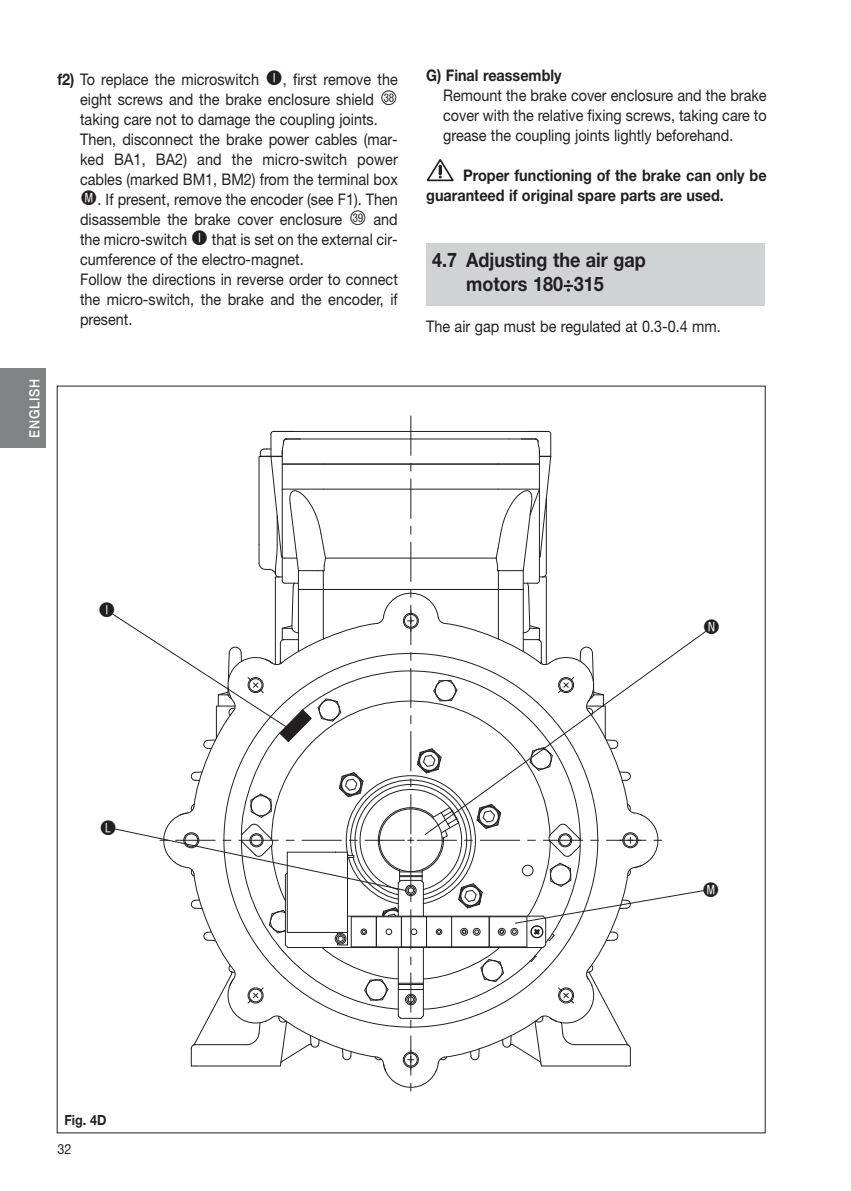
<style>
.page{position:relative;width:851px;height:1191px;background:#fff}
.page>*{position:absolute;margin:0;border:0;box-sizing:border-box;transform-origin:0 0}
.t1{font:700 20px/24px "Helvetica Neue";color:#231f20;text-align:center;scale:.9 1}
.t2{font:20px "Circle Frame Neg";color:#231f20}
.t3{font:16px/20px "Helvetica Neue";color:#231f20;scale:.9 1}
.t4{font:700 16px/20px "Helvetica Neue";color:#231f20;scale:.9 1}
.t5{font:500 14px "Helvetica Neue";letter-spacing:.055em;color:#fff;scale:.9 1}
.t6{font:700 14px "Helvetica Neue";color:#231f20;scale:.9 1}
.t7{font:14px "Helvetica Neue";color:#231f20;scale:.9 1}
.s1{font-weight:700}
.s2{font-family:"Circle Frame Neg";font-size:20px}
.s3{font-family:"Circle Frame";font-size:20px}
</style>
<div class="page">
<div style="left:0;top:369px;width:45px;height:79px;background:#808285"></div>
<div style="left:426px;top:243px;width:339px;height:62px;background:#d1d2d4"></div>
<svg style="left:426px;top:159px;width:28px;height:22px"></svg>
<svg style="left:112px;top:415px;width:592px;height:677px"></svg>
<p class="t3" style="left:80px;top:71px;width:354px;text-indent:-23px"><span class="s1">f2)</span> To replace the microswitch <span class="s2">I</span>, first remove the eight screws and the brake enclosure shield <span class="s3">ds </span>taking care not to damage the coupling joints.<br>Then, disconnect the brake power cables (mar&shy;ked BA1, BA2) and the micro-switch power cables (marked BM1, BM2) from the terminal box <span class="s2">M</span>. If present, remove the encoder (see F1). Then disassemble the brake cover enclosure <span class="s3">dt</span> and the micro-switch <span class="s2">I</span> that is set on the external cir&shy;cumference of the electro-magnet.<br>Follow the directions in reverse order to connect the micro-switch, the brake and the encoder, if present.</p>
<p class="t4" style="left:426px;top:67px;width:152px">G) Final reassembly</p>
<p class="t3" style="left:443px;top:87px;width:361px;text-align:justify">Remount the brake cover enclosure and the brake cover with the relative fixing screws, taking care to grease the coupling joints lightly beforehand.</p>
<p class="t4" style="left:426px;top:167px;width:380px;text-indent:37px">Proper functioning of the brake can only be guaranteed if original spare parts are used.</p>
<p class="t1" style="left:432px;top:250px;width:239px">4.7 Adjusting the air gap motors 180÷315</p>
<p class="t3" style="left:426px;top:317px;width:329px">The air gap must be regulated at 0.3-0.4 mm.</p>
<p class="t5" style="left:29px;top:438px;width:67px;rotate:-90deg">ENGLISH</p>
<p class="t2" style="left:98px;top:599px;width:19px">I</p>
<p class="t2" style="left:702px;top:615px;width:19px">N</p>
<p class="t2" style="left:99px;top:816px;width:19px">L</p>
<p class="t2" style="left:702px;top:878px;width:19px">M</p>
<p class="t6" style="left:64px;top:1115px;width:48px">Fig. 4D</p>
<p class="t7" style="left:57px;top:1143px;width:17px">32</p>
</div>
